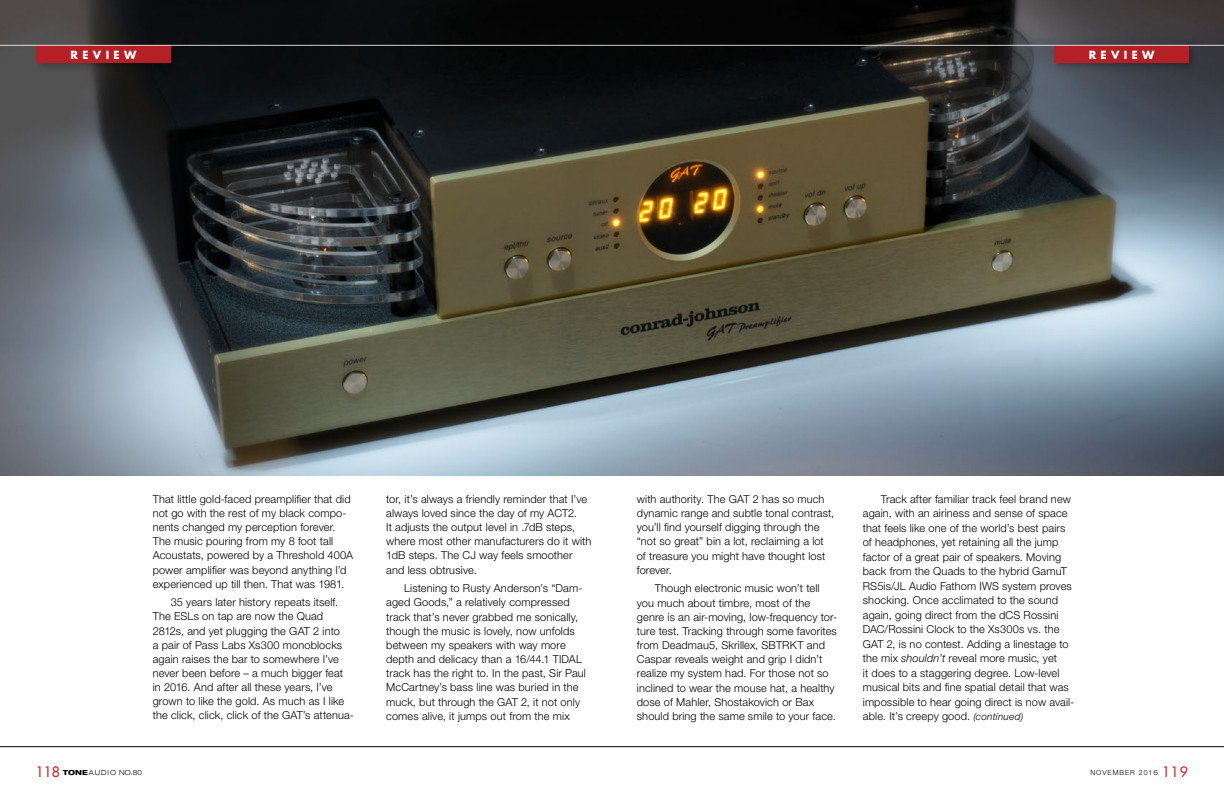
<style>
.page{position:relative;width:1224px;height:792px;background:#fff}
.page>*{position:absolute;margin:0;border:0;box-sizing:border-box;transform-origin:0 0}
.t1{font:300 11px/14.2px "Helvetica Neue LT Std";letter-spacing:.01em;color:#000}
.t2{font:700 11px "Futura Std";letter-spacing:.4em;color:#fff}
.t3{font:300 expanded 7px "Helvetica Neue LT Std";color:#000}
.t4{font:300 7px "Helvetica Neue LT Std";letter-spacing:.14em;color:#000}
.s1{font-style:italic}
.s2{font-style:italic;font-size:10px}
.s3{font-family:"Futura Std";font-weight:500;font-stretch:normal;font-size:14px;color:#d2232a}
.s4{font-weight:800}
.s5{font-stretch:expanded}
.s6{font-family:"Futura Std";font-weight:500;font-size:14px;color:#d2232a}
</style>
<div class="page">
<img style="left:0;top:0;width:1224px;height:475px">
<div style="left:1052px;top:43px;width:146px;height:29px;background:#000;opacity:.2"></div>
<div style="left:1054px;top:45px;width:135px;height:18px;background:#b42025"></div>
<hr style="left:0;top:746px;width:1224px;height:1px;background:#000">
<div style="left:34px;top:43px;width:146px;height:29px;background:#000;opacity:.2"></div>
<div style="left:36px;top:45px;width:135px;height:18px;background:#b42025"></div>
<hr style="left:0;top:45px;width:1224px;height:1px;background:#fff">
<p class="t2" style="left:71px;top:47px;width:67px">REVIEW</p>
<p class="t2" style="left:1089px;top:47px;width:67px">REVIEW</p>
<p class="t1" style="left:153px;top:492px;width:202px">That little gold-faced preamplifier that did not go with the rest of my black compo&shy;nents changed my perception forever.<br>The music pouring from my 8 foot tall Acoustats, powered by a Threshold 400A power amplifier was beyond anything I’d experienced up till then. That was 1981.</p>
<p class="t1" style="left:153px;top:595px;width:203px;text-indent:18px">35 years later history repeats itself.<br>The ESLs on tap are now the Quad 2812s, and yet plugging the GAT 2 into<br>a pair of Pass Labs Xs300 monoblocks again raises the bar to somewhere I’ve never been before – a much bigger feat<br>in 2016. And after all these years, I’ve grown to like the gold. As much as I like the click, click, click of the GAT’s attenua-</p>
<p class="t1" style="left:386px;top:492px;width:207px">tor, it’s always a friendly reminder that I’ve always loved since the day of my ACT2.<br>It adjusts the output level in .7dB steps, where most other manufacturers do it with 1dB steps. The CJ way feels smoother and less obtrusive.</p>
<p class="t1" style="left:386px;top:581px;width:201px;text-indent:18px">Listening to Rusty Anderson’s “Dam&shy;aged Goods,” a relatively compressed track that’s never grabbed me sonically, though the music is lovely, now unfolds between my speakers with way more depth and delicacy than a 16/44.1 TIDAL track has the right to. In the past, Sir Paul McCartney’s bass line was buried in the muck, but through the GAT 2, it not only comes alive, it jumps out from the mix</p>
<p class="t1" style="left:637px;top:492px;width:199px">with authority. The GAT 2 has so much dynamic range and subtle tonal contrast, you’ll find yourself digging through the “not so great” bin a lot, reclaiming a lot of treasure you might have thought lost forever.</p>
<p class="t1" style="left:637px;top:581px;width:202px;text-indent:18px">Though electronic music won’t tell you much about timbre, most of the genre is an air-moving, low-frequency tor&shy;ture test. Tracking through some favorites from Deadmau5, Skrillex, SBTRKT and Caspar reveals weight and grip I didn’t realize my system had. For those not so inclined to wear the mouse hat, a healthy dose of Mahler, Shostakovich or Bax should bring the same smile to your face.</p>
<p class="t1" style="left:863px;top:491px;width:213px;line-height:14.5px;text-indent:18px">Track after familiar track feel brand new again, with an airiness and sense of space that feels like one of the world’s best pairs of headphones, yet retaining all the jump factor of a great pair of speakers. Moving back from the Quads to the hybrid GamuT RS5is/JL Audio Fathom IWS system proves shocking. Once acclimated to the sound again, going direct from the dCS Rossini DAC/Rossini Clock to the Xs300s vs. the GAT 2, is no contest. Adding a linestage to the mix <span class="s1">shouldn’t</span> reveal more music, yet<br>it does to a staggering degree. Low-level musical bits and fine spatial detail that was impossible to hear going direct is now avail&shy;able. It’s creepy good. <span class="s2">(continued)</span></p>
<p class="t3" style="left:36px;top:768px;width:108px"><span class="s3">118</span> <span class="s4">TONE</span> A U D I O NO.80</p>
<p class="t4" style="left:1090px;top:768px;width:99px">NOVEMBER 201<span class="s5">6</span> <span class="s6">119</span></p>
</div>
